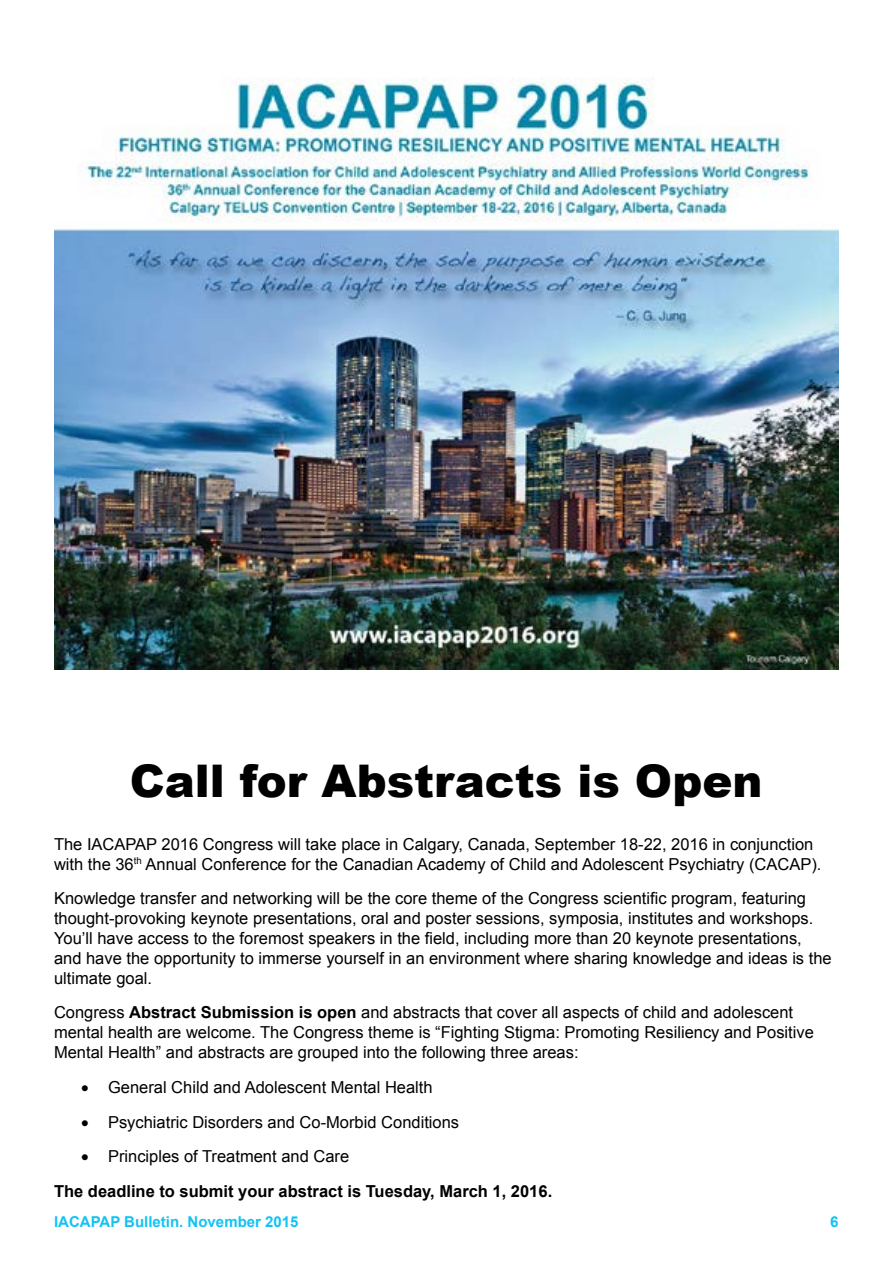
<style>
.page{position:relative;width:893px;height:1263px;background:#fff}
.page>*{position:absolute;margin:0;border:0;box-sizing:border-box;transform-origin:0 0}
.t1{font:900 45px "Arial";color:#000}
.Normal__Web{font:16.5px/19.8px "Arial";color:#000}
.Normal__Web-2{font:700 16.5px "Arial";color:#000}
.t2{font:700 15px "Arial";color:#12c3f4}
.s1{font-weight:700}
</style>
<div class="page">
<img style="left:54px;top:78px;width:784px;height:591px">
<p class="t1" style="left:130px;top:748px;width:634px">Call for Abstracts is Open</p>
<p class="Normal__Web" style="left:54px;top:834px;width:769px">The IACAPAP 2016 Congress will take place in Calgary, Canada, September 18-22, 2016 in conjunction with the 36<sup>th</sup> Annual Conference for the Canadian Academy of Child and Adolescent Psychiatry (CACAP).</p>
<p class="Normal__Web" style="left:54px;top:889px;width:779px">Knowledge transfer and networking will be the core theme of the Congress scientific program, featuring thought-provoking keynote presentations, oral and poster sessions, symposia, institutes and workshops.<br>You’ll have access to the foremost speakers in the field, including more than 20 keynote presentations, and have the opportunity to immerse yourself in an environment where sharing knowledge and ideas is the ultimate goal.</p>
<p class="Normal__Web" style="left:54px;top:1003px;width:761px">Congress <span class="s1">Abstract Submission is open</span> and abstracts that cover all aspects of child and adolescent mental health are welcome. The Congress theme is “Fighting Stigma: Promoting Resiliency and Positive<br>Mental Health” and abstracts are grouped into the following three areas:</p>
<p class="Normal__Web" style="left:81px;top:1077px;width:353px">• General Child and Adolescent Mental Health</p>
<p class="Normal__Web" style="left:81px;top:1112px;width:380px">• Psychiatric Disorders and Co-Morbid Conditions</p>
<p class="Normal__Web" style="left:81px;top:1147px;width:270px">• Principles of Treatment and Care</p>
<p class="Normal__Web-2" style="left:54px;top:1180px;width:500px">The deadline to submit your abstract is Tuesday, March 1, 2016.</p>
<p class="t2" style="left:54px;top:1212px;width:246px">IACAPAP Bulletin. November 2015</p>
<p class="t2" style="left:830px;top:1212px;width:10px">6</p>
</div>
